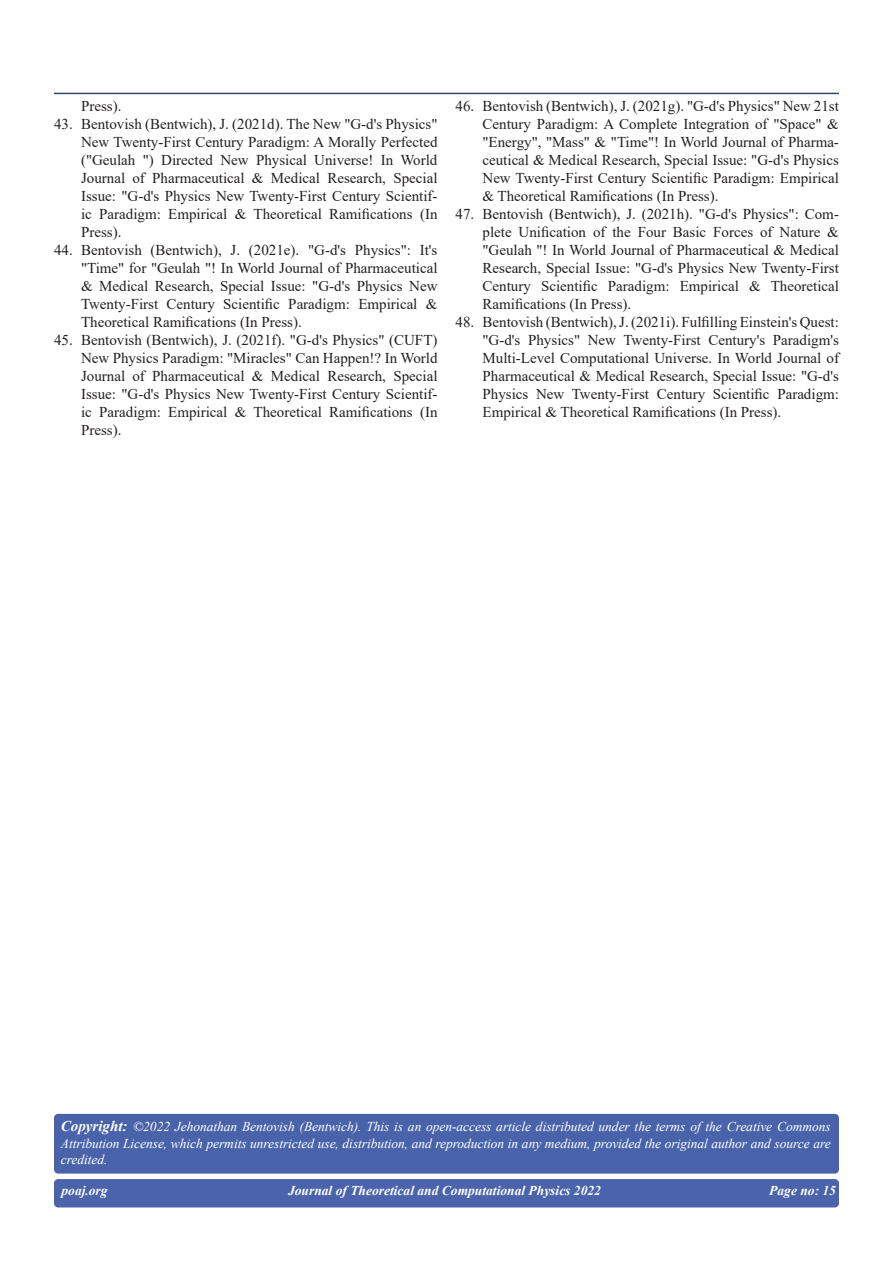
<style>
.page{position:relative;width:893px;height:1263px;background:#fff}
.page>*{position:absolute;margin:0;border:0;box-sizing:border-box;transform-origin:0 0}
.t1{font:15px/18px "Times New Roman";color:#231f20;text-align:justify}
.t2{font:italic 13.5px/16.5px "Times New Roman";letter-spacing:-.005em;color:#fff;text-align:justify}
.t3{font:italic 700 13.5px "Times New Roman";color:#fff}
.t4{font:700 13.5px "Times New Roman";color:#fff}
.s1{font-weight:700;font-size:15px}
</style>
<div class="page">
<hr style="left:54px;top:93px;width:785px;height:1px;background:#354463">
<div style="left:54px;top:1179px;width:785px;height:28px;background:#4a63ab;border-radius:4px"></div>
<div style="left:54px;top:1114px;width:785px;height:59px;background:#4963aa;border-radius:4px"></div>
<p class="t1" style="left:81px;top:96px;width:42px">Press).</p>
<p class="t1" style="left:81px;top:114px;width:358px;text-indent:-27px">43. Bentovish (Bentwich), J. (2021d). The New "G-d's Physics" New Twenty-First Century Paradigm: A Morally Perfected ("Geulah ") Directed New Physical Universe! In World Journal of Pharmaceutical &amp; Medical Research, Special Issue: "G-d's Physics New Twenty-First Century Scientif&shy;ic Paradigm: Empirical &amp; Theoretical Ramifications (In Press).</p>
<p class="t1" style="left:81px;top:240px;width:358px;text-indent:-27px">44. Bentovish (Bentwich), J. (2021e). "G-d's Physics": It's "Time" for "Geulah "! In World Journal of Pharmaceutical &amp; Medical Research, Special Issue: "G-d's Physics New Twenty-First Century Scientific Paradigm: Empirical &amp; Theoretical Ramifications (In Press).</p>
<p class="t1" style="left:81px;top:330px;width:358px;text-indent:-27px">45. Bentovish (Bentwich), J. (2021f). "G-d's Physics" (CUFT)<br>New Physics Paradigm: "Miracles" Can Happen!? In World Journal of Pharmaceutical &amp; Medical Research, Special Issue: "G-d's Physics New Twenty-First Century Scientif&shy;ic Paradigm: Empirical &amp; Theoretical Ramifications (In Press).</p>
<p class="t1" style="left:482px;top:96px;width:358px;text-indent:-27px">46. Bentovish (Bentwich), J. (2021g). "G-d's Physics" New 21st Century Paradigm: A Complete Integration of "Space" &amp; "Energy", "Mass" &amp; "Time"! In World Journal of Pharma&shy;ceutical &amp; Medical Research, Special Issue: "G-d's Physics New Twenty-First Century Scientific Paradigm: Empirical &amp; Theoretical Ramifications (In Press).</p>
<p class="t1" style="left:482px;top:204px;width:358px;text-indent:-27px">47. Bentovish (Bentwich), J. (2021h). "G-d's Physics": Com&shy;plete Unification of the Four Basic Forces of Nature &amp; "Geulah "! In World Journal of Pharmaceutical &amp; Medical Research, Special Issue: "G-d's Physics New Twenty-First Century Scientific Paradigm: Empirical &amp; Theoretical Ramifications (In Press).</p>
<p class="t1" style="left:482px;top:312px;width:358px;text-indent:-27px">48. Bentovish (Bentwich), J. (2021i). Fulfilling Einstein's Quest: "G-d's Physics" New Twenty-First Century's Paradigm's Multi-Level Computational Universe. In World Journal of Pharmaceutical &amp; Medical Research, Special Issue: "G-d's Physics New Twenty-First Century Scientific Paradigm:<br>Empirical &amp; Theoretical Ramifications (In Press).</p>
<p class="t2" style="left:61px;top:1118px;width:771px"><span class="s1">Copyright:</span> ©2022 Jehonathan Bentovish (Bentwich). This is an open-access article distributed under the terms of the Creative Commons Attribution License, which permits unrestricted use, distribution, and reproduction in any medium, provided the original author and source are credited.</p>
<p class="t3" style="left:62px;top:1181px;width:48px">poaj.org</p>
<p class="t3" style="left:288px;top:1181px;width:314px">Journal of Theoretical and Computational Physics 2022</p>
<p class="t3" style="left:769px;top:1181px;width:68px">Page no: 15</p>
<p class="t4" style="left:426px;top:1183px;width:48px">poaj.orj</p>
</div>
